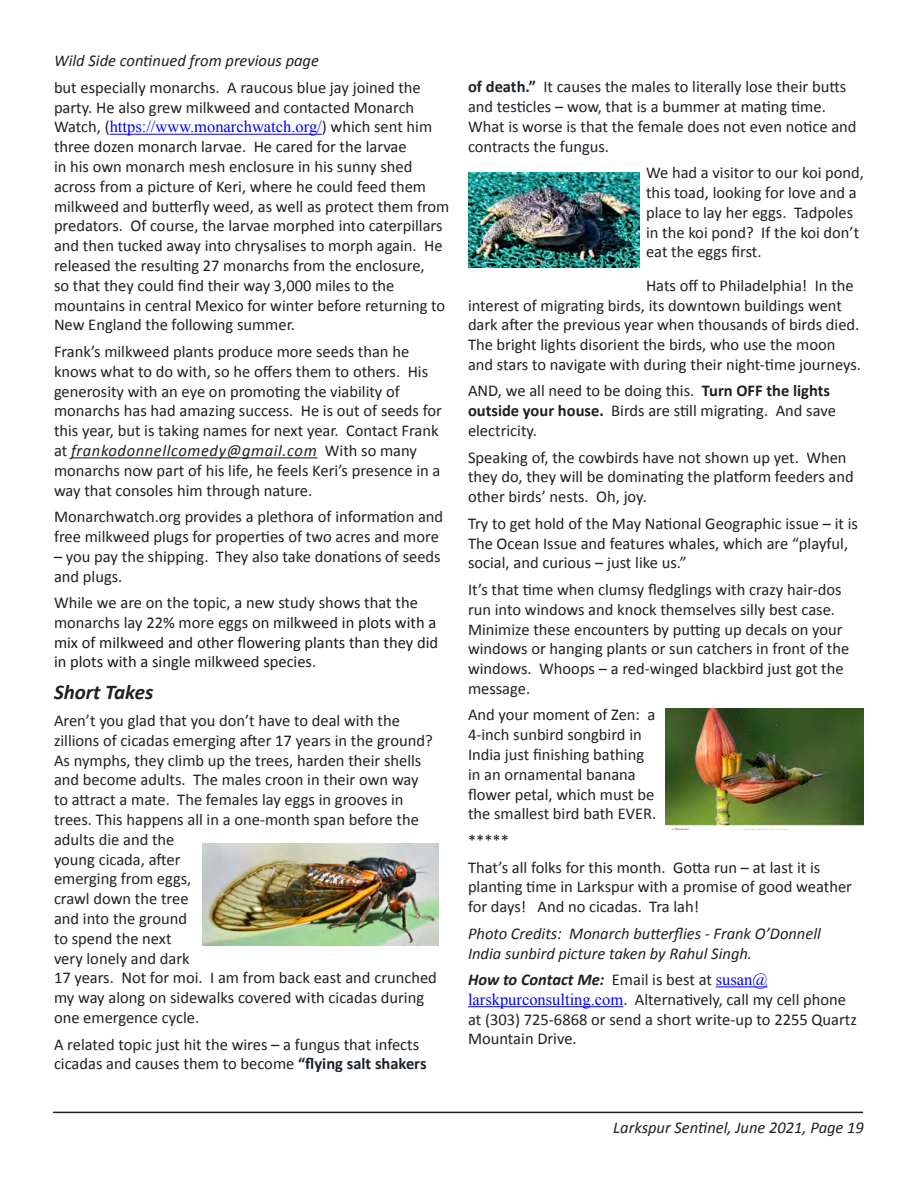
<style>
.page{position:relative;width:918px;height:1188px;background:#fff}
.page>*{position:absolute;margin:0;border:0;box-sizing:border-box;transform-origin:0 0}
.t1{font:italic 700 21px "Calibri";color:#231f20}
.t2{font:16.5px/19.8px "Calibri";color:#231f20}
.t3{font:16.5px/19.8px "Calibri";color:#1a1919}
.t4{font:16.5px/19.8px "Calibri";color:#1d2228}
.t5{font:italic 16.5px "Calibri";color:#231f20}
.s1{font-family:"Times New Roman";color:#00f}
.s2{font-style:italic}
.s3{color:#231f20}
.s4{font-weight:700;color:#1d2228}
.s5{font-weight:700}
.s6{font-weight:700;font-style:italic}
</style>
<div class="page">
<hr style="left:53px;top:1112px;width:810px;height:1px;background:#231f20">
<hr style="left:110px;top:134px;width:212px;height:1px;background:#00f">
<hr style="left:71px;top:457px;width:246px;height:1px;background:#231f20">
<hr style="left:716px;top:986px;width:52px;height:1px;background:#00f">
<hr style="left:468px;top:1006px;width:155px;height:1px;background:#00f">
<img style="left:202px;top:843px;width:237px;height:103px">
<img style="left:665px;top:708px;width:198px;height:121px">
<img style="left:468px;top:173px;width:171px;height:95px">
<p class="t5" style="left:54px;top:50px;width:266px">Wild Side continued from previous page</p>
<p class="t2" style="left:54px;top:78px;width:397px">but especially monarchs. A raucous blue jay joined the party. He also grew milkweed and contacted Monarch Watch, (<span class="s1">https://www.monarchwatch.org/</span>) which sent him three dozen monarch larvae. He cared for the larvae<br>in his own monarch mesh enclosure in his sunny shed across from a picture of Keri, where he could feed them milkweed and butterfly weed, as well as protect them from predators. Of course, the larvae morphed into caterpillars and then tucked away into chrysalises to morph again. He released the resulting 27 monarchs from the enclosure,<br>so that they could find their way 3,000 miles to the mountains in central Mexico for winter before returning to New England the following summer.</p>
<p class="t2" style="left:54px;top:342px;width:389px">Frank’s milkweed plants produce more seeds than he knows what to do with, so he offers them to others. His generosity with an eye on promoting the viability of monarchs has had amazing success. He is out of seeds for this year, but is taking names for next year. Contact Frank at <span class="s2">frankodonnellcomedy@gmail.com</span> With so many monarchs now part of his life, he feels Keri’s presence in a way that consoles him through nature.</p>
<p class="t2" style="left:54px;top:507px;width:391px">Monarchwatch.org provides a plethora of information and free milkweed plugs for properties of two acres and more</p>
<p class="t2" style="left:54px;top:546px;width:388px">– you pay the shipping. They also take donations of seeds and plugs.</p>
<p class="t3" style="left:54px;top:593px;width:386px"><span class="s3">While we are on the topic, a new study shows that the monarchs lay 22% more eggs</span> on milkweed in plots with a mix of milkweed and other flowering plants than they did in plots with a single milkweed species.</p>
<p class="t1" style="left:54px;top:679px;width:101px">Short Takes</p>
<p class="t2" style="left:54px;top:711px;width:384px">Aren’t you glad that you don’t have to deal with the zillions of cicadas emerging after 17 years in the ground?<br>As nymphs, they climb up the trees, harden their shells and become adults. The males croon in their own way<br>to attract a mate. The females lay eggs in grooves in trees. This happens all in a one-month span before the adults die and the<br>young cicada, after<br>emerging from eggs,<br>crawl down the tree<br>and into the ground<br>to spend the next<br>very lonely and dark<br>17 years. Not for moi. I am from back east and crunched my way along on sidewalks covered with cicadas during one emergence cycle.</p>
<p class="t2" style="left:54px;top:1034px;width:374px">A related topic just hit the wires – a fungus that infects cicadas and causes them to become <span class="s4">“flying salt shakers</span></p>
<p class="t4" style="left:468px;top:77px;width:390px"><span class="s5">of death.”</span> It causes the males to literally lose their butts and testicles – wow, that is a bummer at mating time.<br>What is worse is that the female does not even notice and contracts the fungus.</p>
<p class="t2" style="left:646px;top:163px;width:219px">We had a visitor to our koi pond, this toad, looking for love and a place to lay her eggs. Tadpoles in the koi pond? If the koi don’t eat the eggs first.</p>
<p class="t2" style="left:468px;top:275px;width:395px;text-indent:178px">Hats off to Philadelphia! In the interest of migrating birds, its downtown buildings went dark after the previous year when thousands of birds died.<br>The bright lights disorient the birds, who use the moon and stars to navigate with during their night-time journeys.</p>
<p class="t2" style="left:468px;top:381px;width:369px">AND, we all need to be doing this. <span class="s5">Turn OFF the lights outside your house.</span> Birds are still migrating. And save electricity.</p>
<p class="t2" style="left:468px;top:447px;width:387px">Speaking of, the cowbirds have not shown up yet. When they do, they will be dominating the platform feeders and other birds’ nests. Oh, joy.</p>
<p class="t2" style="left:468px;top:513px;width:392px">Try to get hold of the May National Geographic issue – it is<br>The Ocean Issue and features whales, which are “playful, social, and curious – just like us.”</p>
<p class="t2" style="left:468px;top:580px;width:383px">It’s that time when clumsy fledglings with crazy hair-dos run into windows and knock themselves silly best case.<br>Minimize these encounters by putting up decals on your windows or hanging plants or sun catchers in front of the windows. Whoops – a red-winged blackbird just got the message.</p>
<p class="t2" style="left:468px;top:705px;width:190px">And your moment of Zen: a<br>4-inch sunbird songbird in<br>India just finishing bathing in an ornamental banana flower petal, which must be the smallest bird bath EVER.</p>
<p class="t2" style="left:468px;top:831px;width:43px">*****</p>
<p class="t2" style="left:468px;top:857px;width:386px">That’s all folks for this month. Gotta run – at last it is planting time in Larkspur with a promise of good weather for days! And no cicadas. Tra lah!</p>
<p class="t5" style="left:468px;top:922px;width:354px">Photo Credits: Monarch butterflies - Frank O’Donnell</p>
<p class="t5" style="left:468px;top:942px;width:286px">India sunbird picture taken by Rahul Singh.</p>
<p class="t2" style="left:468px;top:970px;width:391px"><span class="s6">How to Contact Me:</span> Email is best at <span class="s1">susan@ larskpurconsulting.com</span>. Alternatively, call my cell phone at (303) 725-6868 or send a short write-up to 2255 Quartz Mountain Drive.</p>
<p class="t5" style="left:613px;top:1117px;width:252px">Larkspur Sentinel, June 2021, Page 19</p>
</div>
